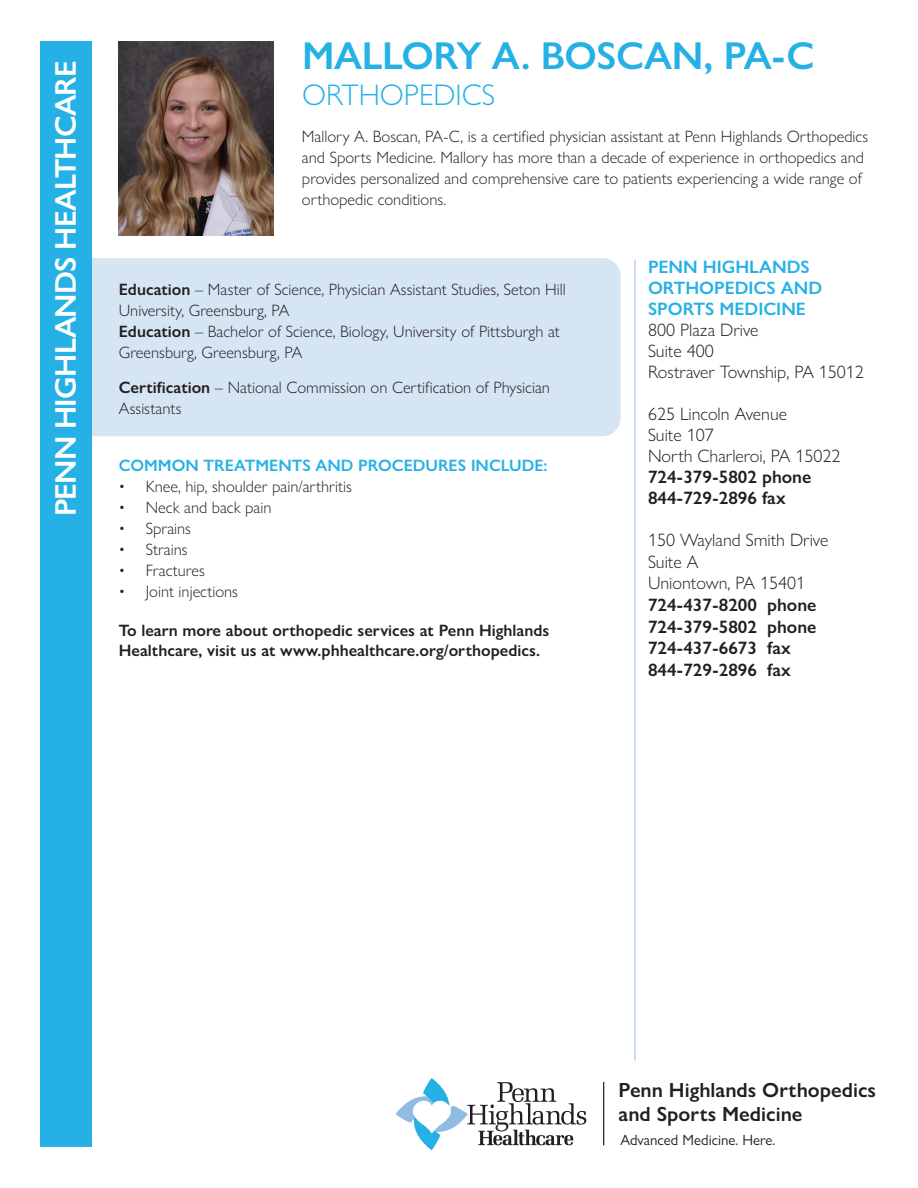
<style>
.page{position:relative;width:918px;height:1188px;background:#fff}
.page>*{position:absolute;margin:0;border:0;box-sizing:border-box;transform-origin:0 0}
.t1{font:600 39px "Gill Sans Nova";letter-spacing:-.01em;color:#26b1e6}
.t2{font:600 30px "Gill Sans Nova";letter-spacing:-.025em;color:#fff}
.t3{font:300 30px "Gill Sans Nova";color:#26b1e6}
.t4{font:600 20.55px/24.3px "Gill Sans Nova";color:#231f20}
.t5{font:300 18px/21px "Gill Sans Nova";color:#231f20}
.t6{font:600 18px/21.6px "Gill Sans Nova";color:#231f20}
.t7{font:600 18px/21px "Gill Sans Nova";color:#26b1e6}
.t8{font:300 16.5px/21px "Gill Sans Nova";color:#231f20}
.t9{font:600 16.5px/19.5px "Gill Sans Nova";color:#231f20}
.t10{font:600 16.5px "Gill Sans Nova";color:#26b1e6}
.t11{font:15px "Gill Sans Nova";color:#231f20}
.s1{font-weight:600}
</style>
<div class="page">
<img style="left:119px;top:41px;width:154px;height:194px">
<div style="left:59px;top:258px;width:562px;height:178px;background:#d6e5f4;border-radius:18px"></div>
<div style="left:41px;top:41px;width:51px;height:1106px;background:#26b1e6"></div>
<hr style="left:635px;top:260px;width:1px;height:801px;background:#90bce4">
<svg style="left:395px;top:1078px;width:191px;height:73px"></svg>
<hr style="left:603px;top:1082px;width:1px;height:63px;background:#231f20">
<h2 class="t2" style="left:47px;top:516px;width:457px;rotate:-90deg">PENN HIGHLANDS HEALTHCARE</h2>
<h1 class="t1" style="left:302px;top:32px;width:514px">MALLORY A. BOSCAN, PA-C</h1>
<h2 class="t3" style="left:302px;top:77px;width:195px">ORTHOPEDICS</h2>
<p class="t8" style="left:302px;top:125px;width:568px">Mallory A. Boscan, PA-C, is a certified physician assistant at Penn Highlands Orthopedics and Sports Medicine. Mallory has more than a decade of experience in orthopedics and provides personalized and comprehensive care to patients experiencing a wide range of orthopedic conditions.</p>
<p class="t8" style="left:119px;top:279px;width:448px"><span class="s1">Education</span> – Master of Science, Physician Assistant Studies, Seton Hill University, Greensburg, PA<br><span class="s1">Education</span> – Bachelor of Science, Biology, University of Pittsburgh at Greensburg, Greensburg, PA</p>
<p class="t8" style="left:119px;top:376px;width:433px"><span class="s1">Certification</span> – National Commission on Certification of Physician<br>Assistants</p>
<p class="t10" style="left:119px;top:455px;width:430px">COMMON TREATMENTS AND PROCEDURES INCLUDE:</p>
<p class="t8" style="left:119px;top:476px;width:235px">• Knee, hip, shoulder pain/arthritis</p>
<p class="t8" style="left:119px;top:497px;width:154px">• Neck and back pain</p>
<p class="t8" style="left:119px;top:518px;width:74px">• Sprains</p>
<p class="t8" style="left:119px;top:539px;width:70px">• Strains</p>
<p class="t8" style="left:119px;top:560px;width:88px">• Fractures</p>
<p class="t8" style="left:119px;top:581px;width:121px">• Joint injections</p>
<p class="t9" style="left:119px;top:621px;width:432px">To learn more about orthopedic services at Penn Highlands<br>Healthcare, visit us at www.phhealthcare.org/orthopedics.</p>
<p class="t7" style="left:648px;top:256px;width:176px">PENN HIGHLANDS<br>ORTHOPEDICS AND<br>SPORTS MEDICINE</p>
<p class="t5" style="left:648px;top:319px;width:217px">800 Plaza Drive<br>Suite 400<br>Rostraver Township, PA 15012</p>
<p class="t5" style="left:648px;top:403px;width:194px">625 Lincoln Avenue<br>Suite 107<br>North Charleroi, PA 15022</p>
<p class="t6" style="left:648px;top:466px;width:165px;line-height:21px">724-379-5802 phone<br>844-729-2896 fax</p>
<p class="t5" style="left:648px;top:529px;width:182px;line-height:21.6px">150 Wayland Smith Drive<br>Suite A<br>Uniontown, PA 15401</p>
<p class="t6" style="left:648px;top:594px;width:170px">724-437-8200 phone<br>724-379-5802 phone<br>724-437-6673 fax<br>844-729-2896 fax</p>
<p class="t4" style="left:619px;top:1078px;width:259px">Penn Highlands Orthopedics and Sports Medicine</p>
<p class="t11" style="left:620px;top:1131px;width:157px">Advanced Medicine. Here.</p>
</div>
